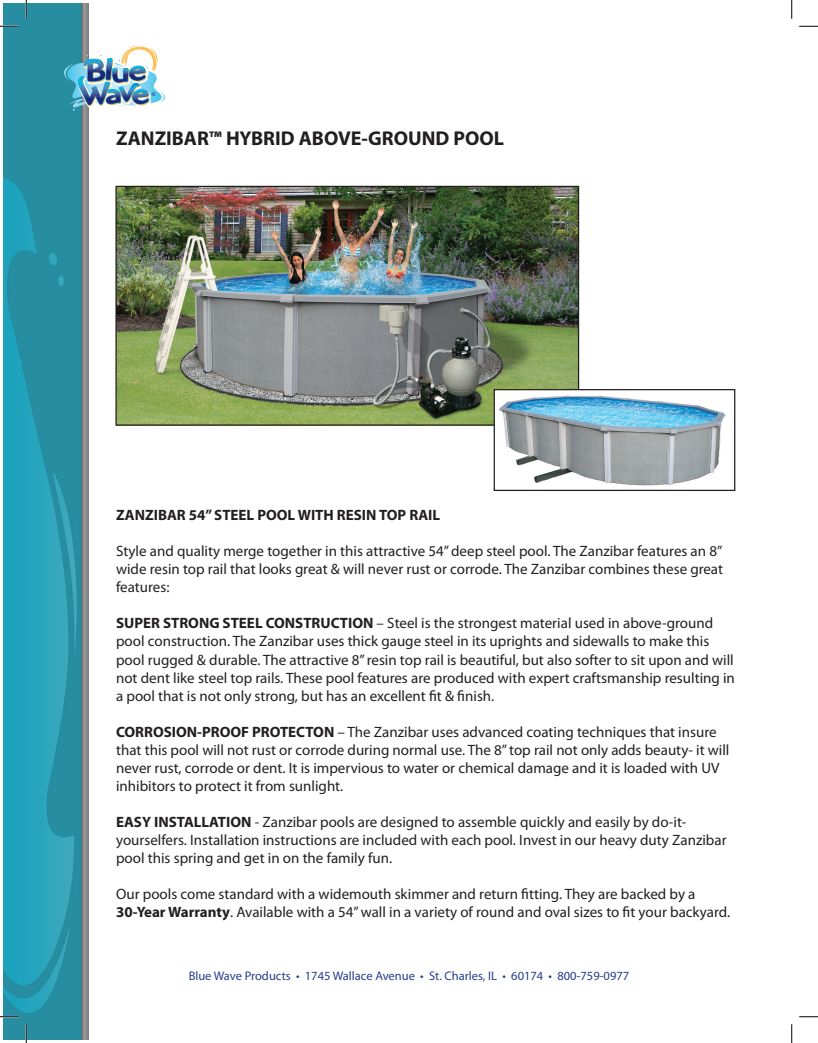
<style>
.page{position:relative;width:818px;height:1043px;background:#fff}
.page>*{position:absolute;margin:0;border:0;box-sizing:border-box;transform-origin:0 0}
.t1{font:700 20px "Myriad Pro";color:#231f20}
.t2{font:15px/18px "Myriad Pro";color:#231f20}
.t3{font:700 15px "Myriad Pro";color:#231f20}
.t4{font:12.5px "Myriad Pro";color:#253f8e}
.t5{font:5px "Arial Rounded MT Bold";color:#253f8e}
.s1{font-weight:700}
</style>
<div class="page">
<img style="left:4px;top:4px;width:84px;height:1035px">
<svg style="left:54px;top:4px;width:120px;height:195px"></svg>
<img style="left:117px;top:188px;width:460px;height:235px">
<div style="left:115px;top:186px;width:464px;height:239px;border:1px solid #231f20"></div>
<img style="left:495px;top:391px;width:231px;height:95px">
<div style="left:493px;top:389px;width:242px;height:102px;border:1px solid #231f20"></div>
<svg style="left:0;top:25px;width:19px;height:2px"></svg>
<svg style="left:799px;top:25px;width:19px;height:2px"></svg>
<svg style="left:0;top:1015px;width:19px;height:2px"></svg>
<svg style="left:799px;top:1016px;width:19px;height:1px"></svg>
<svg style="left:25px;top:0;width:2px;height:19px"></svg>
<svg style="left:25px;top:1024px;width:2px;height:18px"></svg>
<svg style="left:791px;top:0;width:1px;height:19px"></svg>
<svg style="left:791px;top:1024px;width:1px;height:18px"></svg>
<p class="t5" style="left:152px;top:92px;width:5px">®</p>
<h1 class="t1" style="left:116px;top:125px;width:389px">ZANZIBAR™ HYBRID ABOVE-GROUND POOL</h1>
<p class="t3" style="left:116px;top:505px;width:325px">ZANZIBAR 54” STEEL POOL WITH RESIN TOP RAIL</p>
<p class="t2" style="left:116px;top:542px;width:608px;text-align:justify">Style and quality merge together in this attractive 54” deep steel pool. The Zanzibar features an 8” wide resin top rail that looks great &amp; will never rust or corrode. The Zanzibar combines these great features:</p>
<p class="t2" style="left:116px;top:614px;width:620px"><span class="s1">SUPER STRONG STEEL CONSTRUCTION</span> – Steel is the strongest material used in above-ground pool construction. The Zanzibar uses thick gauge steel in its uprights and sidewalls to make this pool rugged &amp; durable. The attractive 8” resin top rail is beautiful, but also softer to sit upon and will not dent like steel top rails. These pool features are produced with expert craftsmanship resulting in a pool that is not only strong, but has an excellent fit &amp; finish.</p>
<p class="t2" style="left:116px;top:722px;width:615px"><span class="s1">CORROSION-PROOF PROTECTON</span> – The Zanzibar uses advanced coating techniques that insure that this pool will not rust or corrode during normal use. The 8” top rail not only adds beauty- it will never rust, corrode or dent. It is impervious to water or chemical damage and it is loaded with UV inhibitors to protect it from sunlight.</p>
<p class="t2" style="left:116px;top:812px;width:612px"><span class="s1">EASY INSTALLATION</span> - Zanzibar pools are designed to assemble quickly and easily by do-it&shy;yourselfers. Installation instructions are included with each pool. Invest in our heavy duty Zanzibar pool this spring and get in on the family fun.</p>
<p class="t2" style="left:116px;top:884px;width:615px">Our pools come standard with a widemouth skimmer and return fitting. They are backed by a<br><span class="s1">30-Year Warranty</span>. Available with a 54” wall in a variety of round and oval sizes to fit your backyard.</p>
<p class="t4" style="left:189px;top:967px;width:442px">Blue Wave Products • 1745 Wallace Avenue • St. Charles, IL • 60174 • 800-759-0977</p>
</div>
